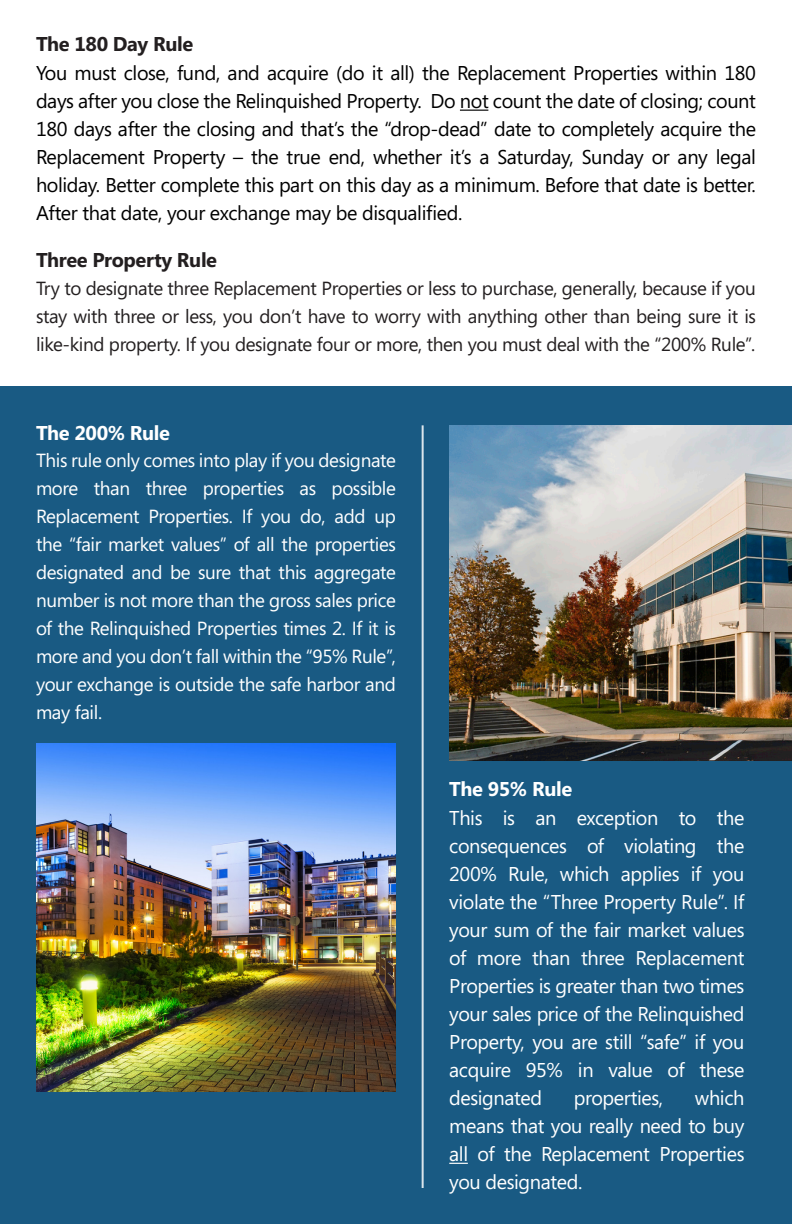
<style>
.page{position:relative;width:792px;height:1224px;background:#fff}
.page>*{position:absolute;margin:0;border:0;box-sizing:border-box;transform-origin:0 0}
.t1{font:20px/28px "Segoe";letter-spacing:-.02em;color:#000;text-align:justify}
.t2{font:20px/28px "Segoe";letter-spacing:-.02em;color:#fff;text-align:justify}
.t3{font:700 20px "Segoe";letter-spacing:-.02em;color:#231f20}
.t4{font:700 20px "Segoe";letter-spacing:-.02em;color:#fff}
.t5{font:19px/28px "Segoe";letter-spacing:-.02em;color:#fff;text-align:justify}
.t6{font:19px/28px "Segoe";letter-spacing:-.02em;color:#231f20;text-align:justify}
</style>
<div class="page">
<svg style="left:460px;top:110px;width:28px;height:1px"></svg>
<div style="left:0;top:387px;width:792px;height:837px;background:#195a83"></div>
<svg style="left:449px;top:1163px;width:19px;height:1px"></svg>
<img style="left:36px;top:743px;width:360px;height:349px">
<img style="left:449px;top:425px;width:343px;height:336px">
<hr style="left:422px;top:425px;width:2px;height:763px;background:#fff">
<p class="t3" style="left:36px;top:30px;width:159px">The 180 Day Rule</p>
<p class="t1" style="left:36px;top:58px;width:722px">You must close, fund, and acquire (do it all) the Replacement Properties within 180 days after you close the Relinquished Property. Do not count the date of closing; count 180 days after the closing and that’s the “drop-dead” date to completely acquire the Replacement Property – the true end, whether it’s a Saturday, Sunday or any legal holiday. Better complete this part on this day as a minimum. Before that date is better.<br>After that date, your exchange may be disqualified.</p>
<p class="t3" style="left:36px;top:246px;width:183px">Three Property Rule</p>
<p class="t6" style="left:36px;top:274px;width:721px">Try to designate three Replacement Properties or less to purchase, generally, because if you stay with three or less, you don’t have to worry with anything other than being sure it is like-kind property. If you designate four or more, then you must deal with the “200% Rule”.</p>
<p class="t4" style="left:36px;top:419px;width:135px">The 200% Rule</p>
<p class="t5" style="left:36px;top:446px;width:362px">This rule only comes into play if you designate more than three properties as possible Replacement Properties. If you do, add up the “fair market values” of all the properties designated and be sure that this aggregate number is not more than the gross sales price of the Relinquished Properties times 2. If it is more and you don’t fall within the “95% Rule”, your exchange is outside the safe harbor and may fail.</p>
<p class="t4" style="left:449px;top:775px;width:124px">The 95% Rule</p>
<p class="t2" style="left:449px;top:803px;width:297px">This is an exception to the consequences of violating the 200% Rule, which applies if you violate the “Three Property Rule”. If your sum of the fair market values of more than three Replacement Properties is greater than two times your sales price of the Relinquished Property, you are still “safe” if you acquire 95% in value of these designated</p>
<p class="t2" style="left:449px;top:1083px;width:297px;text-indent:246px">which means that you really need to buy all of the Replacement Properties you designated.</p>
<p class="t2" style="left:574px;top:1083px;width:91px">properties,</p>
</div>
